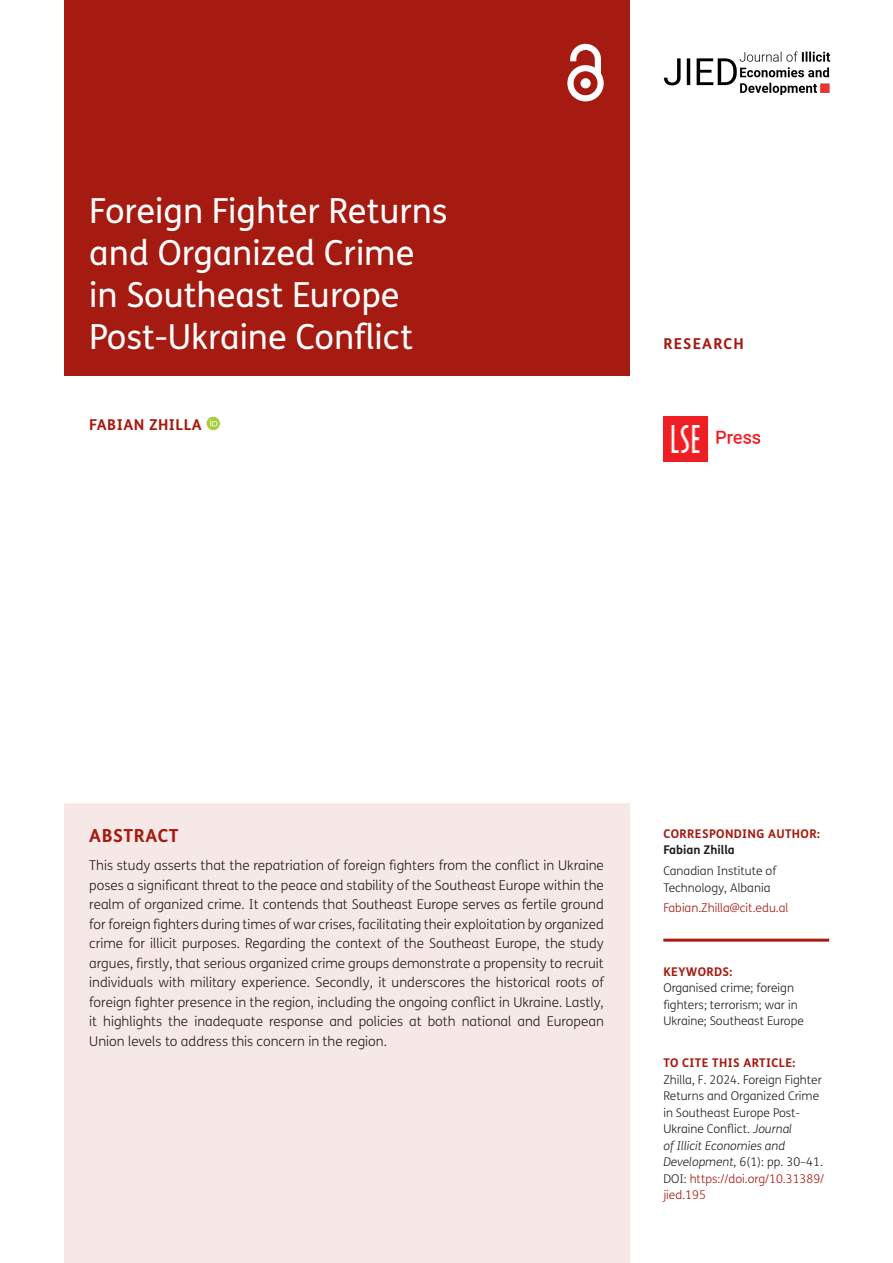
<style>
.page{position:relative;width:893px;height:1263px;background:#fff}
.page>*{position:absolute;margin:0;border:0;box-sizing:border-box;transform-origin:0 0}
.Article_Title{font:34.5px/42px "FS Me";color:#fff}
.t1{font:700 18px "FS Me";letter-spacing:.03em;color:#a61b11}
.Cover_Authors{font:700 15px "FS Me";letter-spacing:.03em;color:#a61b11}
.Cover_Authors-2{font:700 15px "FS Me";letter-spacing:.075em;color:#a61b11}
.Abstract_Copy{font:300 13.5px/19.5px "FS Me";color:#231f20;text-align:justify}
.t2{font:300 12px/16.5px "FS Me";color:#231f20}
.t3{font:700 12px "FS Me";letter-spacing:.03em;color:#a61b11}
.t4{font:300 12px "FS Me";color:#a61b11}
.t5{font:700 12px "FS Me";color:#231f20}
.s1{font-style:italic}
.s2{color:#a61b11}
</style>
<div class="page">
<div style="left:64px;top:0;width:565px;height:376px;background:#a61b11"></div>
<svg style="left:567px;top:44px;width:37px;height:57px"></svg>
<img style="left:663px;top:51px;width:168px;height:43px">
<img style="left:663px;top:417px;width:98px;height:45px">
<hr style="left:663px;top:939px;width:166px;height:3px;background:#a61b11">
<div style="left:64px;top:803px;width:565px;height:460px;background:#f6e8e7"></div>
<svg style="left:207px;top:417px;width:13px;height:13px"></svg>
<svg style="left:210px;top:419px;width:7px;height:7px"></svg>
<h1 class="Article_Title" style="left:89px;top:190px;width:360px">Foreign Fighter Returns and Organized Crime in Southeast Europe<br>Post-Ukraine Conflict</h1>
<p class="Cover_Authors" style="left:89px;top:415px;width:114px">FABIAN ZHILLA</p>
<p class="Cover_Authors-2" style="left:663px;top:334px;width:82px">RESEARCH</p>
<h1 class="t1" style="left:89px;top:825px;width:91px">ABSTRACT</h1>
<p class="Abstract_Copy" style="left:89px;top:856px;width:516px">This study asserts that the repatriation of foreign fighters from the conflict in Ukraine poses a significant threat to the peace and stability of the Southeast Europe within the realm of organized crime. It contends that Southeast Europe serves as fertile ground for foreign fighters during times of war crises, facilitating their exploitation by organized crime for illicit purposes. Regarding the context of the Southeast Europe, the study argues, firstly, that serious organized crime groups demonstrate a propensity to recruit individuals with military experience. Secondly, it underscores the historical roots of foreign fighter presence in the region, including the ongoing conflict in Ukraine. Lastly, it highlights the inadequate response and policies at both national and European Union levels to address this concern in the region.</p>
<p class="t3" style="left:663px;top:826px;width:158px">CORRESPONDING AUTHOR:</p>
<p class="t5" style="left:663px;top:843px;width:73px">Fabian Zhilla</p>
<p class="t2" style="left:663px;top:863px;width:114px">Canadian Institute of<br>Technology, Albania</p>
<p class="t4" style="left:663px;top:901px;width:127px">Fabian.Zhilla@cit.edu.al</p>
<p class="t3" style="left:663px;top:964px;width:71px">KEYWORDS:</p>
<p class="t2" style="left:663px;top:980px;width:142px">Organised crime; foreign fighters; terrorism; war in<br>Ukraine; Southeast Europe</p>
<p class="t3" style="left:663px;top:1055px;width:133px">TO CITE THIS ARTICLE:</p>
<p class="t2" style="left:663px;top:1071px;width:162px">Zhilla, F. 2024. Foreign Fighter<br>Returns and Organized Crime in Southeast Europe Post-<br>Ukraine Conflict. <span class="s1">Journal<br>of Illicit Economies and<br>Development</span>, 6(1): pp. 30–41.<br>DOI: <span class="s2">https://doi.org/10.31389/ jied.195</span></p>
</div>
